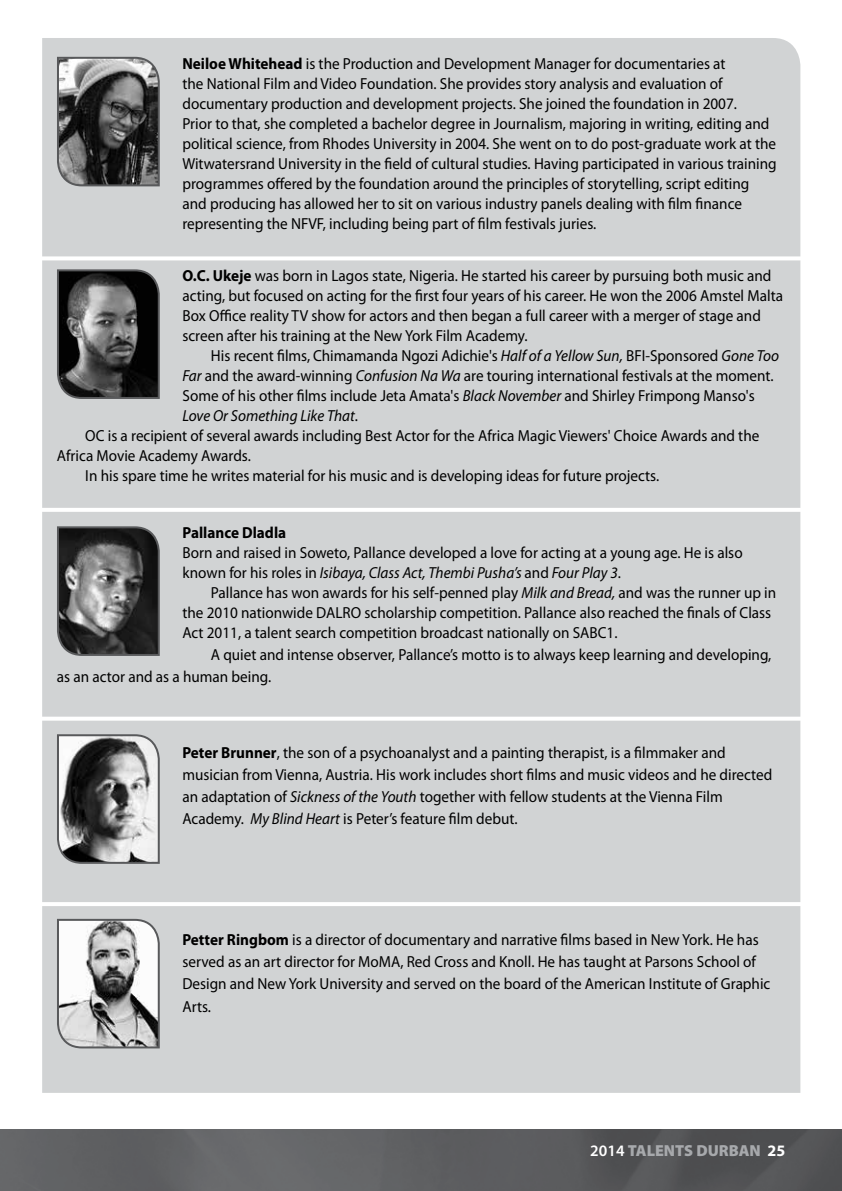
<style>
.page{position:relative;width:842px;height:1191px;background:#fff}
.page>*{position:absolute;margin:0;border:0;box-sizing:border-box;transform-origin:0 0}
.t1{font:16px/20px "Myriad Pro";color:#000;scale:.95 1}
.t2{font:italic 16px "Myriad Pro";color:#000;scale:.95 1}
.t3{font:900 16px "Myriad Pro";color:#a7a9ac}
.t4{font:700 16px "Myriad Pro";color:#000;scale:.95 1}
.s1{font-weight:700}
.s2{font-style:italic}
.s3{font-style:normal}
.s4{font-weight:600;color:#fff}
.s5{font-weight:700;color:#fff}
</style>
<div class="page">
<img style="left:0;top:1129px;width:842px;height:62px">
<div style="left:42px;top:38px;width:758px;height:1054px;background:#d1d3d4"></div>
<svg style="left:56px;top:268px;width:105px;height:132px;background:#4b4b4b"></svg>
<svg style="left:56px;top:525px;width:105px;height:132px;background:#575758"></svg>
<svg style="left:56px;top:733px;width:105px;height:132px"></svg>
<svg style="left:56px;top:56px;width:105px;height:131px;background:#5f6060"></svg>
<svg style="left:42px;top:256px;width:758px;height:4px"></svg>
<hr style="left:12px;top:902px;width:818px;height:4px;background:#fff">
<svg style="left:42px;top:716px;width:759px;height:4px"></svg>
<hr style="left:12px;top:508px;width:818px;height:4px;background:#fff">
<svg style="left:56px;top:918px;width:105px;height:131px"></svg>
<p class="t1" style="left:182px;top:53px;width:627px"><span class="s1">Neiloe Whitehead</span> is the Production and Development Manager for documentaries at<br>the National Film and Video Foundation. She provides story analysis and evaluation of documentary production and development projects. She joined the foundation in 2007.<br>Prior to that, she completed a bachelor degree in Journalism, majoring in writing, editing and political science, from Rhodes University in 2004. She went on to do post-graduate work at the Witwatersrand University in the field of cultural studies. Having participated in various training programmes offered by the foundation around the principles of storytelling, script editing and producing has allowed her to sit on various industry panels dealing with film finance representing the NFVF, including being part of film festivals juries.</p>
<p class="t1" style="left:182px;top:266px;width:634px"><span class="s1">O.C. Ukeje</span> was born in Lagos state, Nigeria. He started his career by pursuing both music and acting, but focused on acting for the first four years of his career. He won the 2006 Amstel Malta Box Office reality TV show for actors and then began a full career with a merger of stage and screen after his training at the New York Film Academy.</p>
<p class="t1" style="left:211px;top:346px;width:600px">His recent films, Chimamanda Ngozi Adichie's <span class="s2">Half of a Yellow Sun,</span> BFI-Sponsored <span class="s2">Gone Too</span></p>
<p class="t1" style="left:182px;top:366px;width:624px"><span class="s2">Far</span> and the award-winning <span class="s2">Confusion Na Wa</span> are touring international festivals at the moment.</p>
<p class="t1" style="left:182px;top:386px;width:604px">Some of his other films include Jeta Amata's <span class="s2">Black November</span> and Shirley Frimpong Manso's</p>
<p class="t2" style="left:182px;top:406px;width:186px">Love Or Something Like That<span class="s3">.</span></p>
<p class="t1" style="left:85px;top:426px;width:711px">OC is a recipient of several awards including Best Actor for the Africa Magic Viewers' Choice Awards and the</p>
<p class="t1" style="left:57px;top:446px;width:206px">Africa Movie Academy Awards.</p>
<p class="t1" style="left:85px;top:466px;width:606px">In his spare time he writes material for his music and is developing ideas for future projects.</p>
<p class="t4" style="left:182px;top:522px;width:111px">Pallance Dladla</p>
<p class="t1" style="left:182px;top:543px;width:591px">Born and raised in Soweto, Pallance developed a love for acting at a young age. He is also known for his roles in <span class="s2">Isibaya, Class Act, Thembi Pusha’s</span> and <span class="s2">Four Play 3</span>.</p>
<p class="t1" style="left:182px;top:583px;width:627px;text-indent:28px">Pallance has won awards for his self-penned play <span class="s2">Milk and Bread,</span> and was the runner up in the 2010 nationwide DALRO scholarship competition. Pallance also reached the finals of Class<br>Act 2011, a talent search competition broadcast nationally on SABC1.</p>
<p class="t1" style="left:57px;top:644px;width:753px;line-height:22px;text-indent:154px">A quiet and intense observer, Pallance’s motto is to always keep learning and developing, as an actor and as a human being.</p>
<p class="t1" style="left:182px;top:741px;width:622px;line-height:22px"><span class="s1">Peter Brunner</span>, the son of a psychoanalyst and a painting therapist, is a filmmaker and musician from Vienna, Austria. His work includes short films and music videos and he directed an adaptation of <span class="s2">Sickness of the Youth</span> together with fellow students at the Vienna Film Academy. <span class="s2">My Blind Heart</span> is Peter’s feature film debut.</p>
<p class="t1" style="left:182px;top:929px;width:620px;line-height:22px"><span class="s1">Petter Ringbom</span> is a director of documentary and narrative films based in New York. He has served as an art director for MoMA, Red Cross and Knoll. He has taught at Parsons School of Design and New York University and served on the board of the American Institute of Graphic Arts.</p>
<p class="t3" style="left:590px;top:1142px;width:196px"><span class="s4">2014</span> TALENTS DURBAN <span class="s5">25</span></p>
</div>
